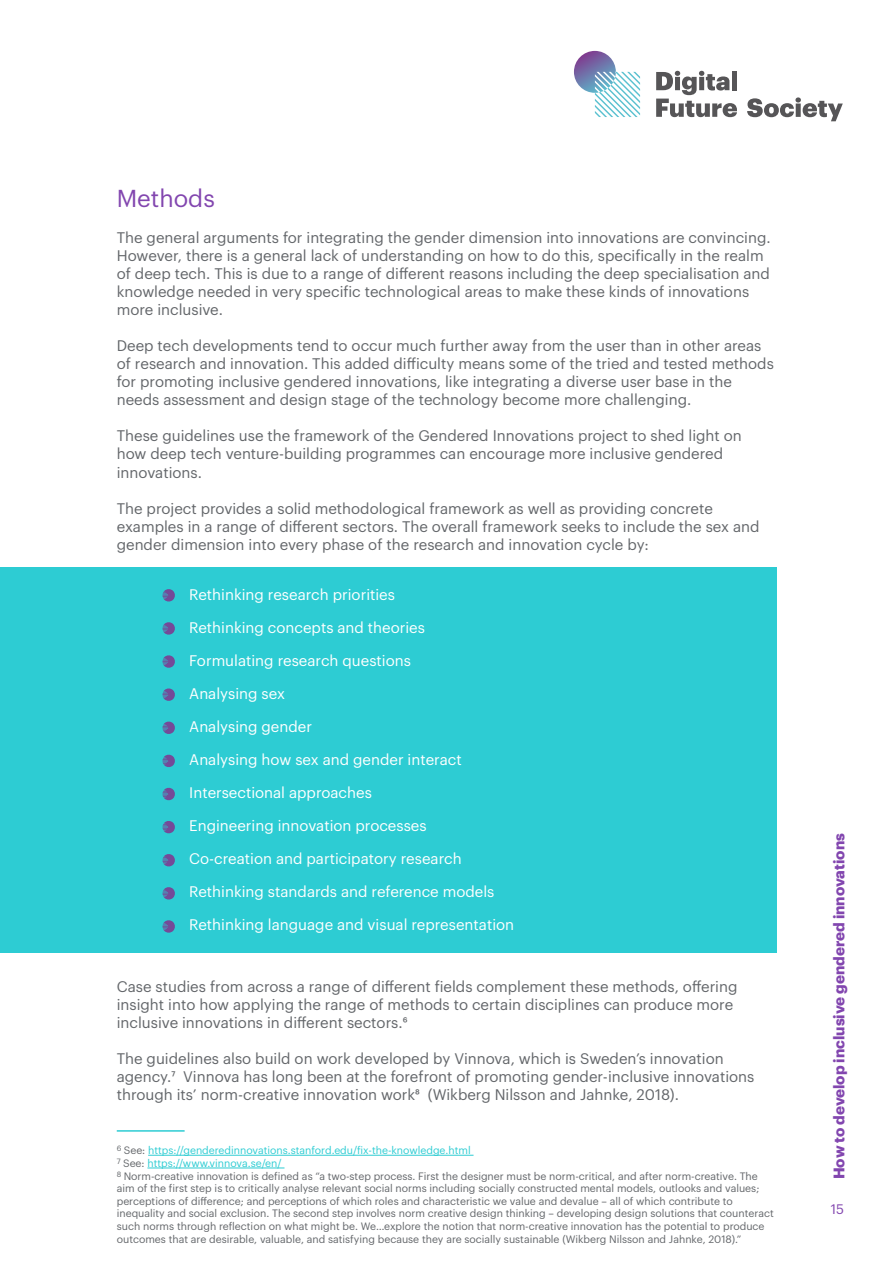
<style>
.page{position:relative;width:893px;height:1263px;background:#fff}
.page>*{position:absolute;margin:0;border:0;box-sizing:border-box;transform-origin:0 0}
.t1{font:24px "Graphik";color:#8246af}
.t2{font:15px/18px "Graphik";color:#63666a}
.t3{font:15px "Graphik";color:#fff}
.t4{font:700 15px "Graphik";color:#8246af}
.t5{font:13.5px "Graphik";color:#8246af}
.t6{font:10.5px/12.6px "Graphik";color:#63666a}
.s1{color:#2dccd3}
</style>
<div class="page">
<svg style="left:656px;top:71px;width:81px;height:46px"></svg>
<svg style="left:747px;top:97px;width:96px;height:24px"></svg>
<svg style="left:574px;top:51px;width:66px;height:66px"></svg>
<div style="left:0;top:567px;width:776px;height:385px;background:#2dccd3"></div>
<hr style="left:148px;top:1155px;width:325px;height:1px;background:#2dccd3">
<hr style="left:147px;top:1168px;width:137px;height:1px;background:#2dccd3">
<hr style="left:117px;top:1130px;width:68px;height:2px;background:#2dccd3">
<svg style="left:162px;top:887px;width:13px;height:13px"></svg>
<svg style="left:162px;top:920px;width:13px;height:13px"></svg>
<svg style="left:162px;top:854px;width:13px;height:12px"></svg>
<svg style="left:162px;top:754px;width:13px;height:13px"></svg>
<svg style="left:162px;top:788px;width:13px;height:12px"></svg>
<svg style="left:162px;top:821px;width:13px;height:12px"></svg>
<svg style="left:162px;top:721px;width:13px;height:13px"></svg>
<svg style="left:162px;top:688px;width:13px;height:13px"></svg>
<svg style="left:162px;top:655px;width:13px;height:13px"></svg>
<svg style="left:162px;top:622px;width:13px;height:13px"></svg>
<svg style="left:162px;top:589px;width:13px;height:13px"></svg>
<h1 class="t1" style="left:117px;top:180px;width:100px">Methods</h1>
<p class="t2" style="left:117px;top:228px;width:655px">The general arguments for integrating the gender dimension into innovations are convincing.<br>However, there is a general lack of understanding on how to do this, specifically in the realm of deep tech. This is due to a range of different reasons including the deep specialisation and knowledge needed in very specific technological areas to make these kinds of innovations more inclusive.</p>
<p class="t2" style="left:117px;top:336px;width:659px">Deep tech developments tend to occur much further away from the user than in other areas of research and innovation. This added difficulty means some of the tried and tested methods for promoting inclusive gendered innovations, like integrating a diverse user base in the needs assessment and design stage of the technology become more challenging.</p>
<p class="t2" style="left:117px;top:426px;width:627px">These guidelines use the framework of the Gendered Innovations project to shed light on how deep tech venture-building programmes can encourage more inclusive gendered innovations.</p>
<p class="t2" style="left:117px;top:498px;width:644px">The project provides a solid methodological framework as well as providing concrete examples in a range of different sectors. The overall framework seeks to include the sex and gender dimension into every phase of the research and innovation cycle by:</p>
<p class="t3" style="left:189px;top:583px;width:207px">Rethinking research priorities</p>
<p class="t3" style="left:189px;top:616px;width:237px">Rethinking concepts and theories</p>
<p class="t3" style="left:189px;top:649px;width:223px">Formulating research questions</p>
<p class="t3" style="left:189px;top:682px;width:97px">Analysing sex</p>
<p class="t3" style="left:189px;top:715px;width:124px">Analysing gender</p>
<p class="t3" style="left:189px;top:748px;width:274px">Analysing how sex and gender interact</p>
<p class="t3" style="left:189px;top:781px;width:184px">Intersectional approaches</p>
<p class="t3" style="left:189px;top:814px;width:239px">Engineering innovation processes</p>
<p class="t3" style="left:189px;top:847px;width:274px">Co-creation and participatory research</p>
<p class="t3" style="left:189px;top:880px;width:307px">Rethinking standards and reference models</p>
<p class="t3" style="left:189px;top:913px;width:326px">Rethinking language and visual representation</p>
<p class="t2" style="left:117px;top:977px;width:622px">Case studies from across a range of different fields complement these methods, offering insight into how applying the range of methods to certain disciplines can produce more inclusive innovations in different sectors.6</p>
<p class="t2" style="left:117px;top:1049px;width:639px">The guidelines also build on work developed by Vinnova, which is Sweden’s innovation agency.7 Vinnova has long been at the forefront of promoting gender-inclusive innovations through its’ norm-creative innovation work8 (Wikberg Nilsson and Jahnke, 2018).</p>
<p class="t6" style="left:117px;top:1143px;width:658px"><sup>6</sup> See: <span class="s1">https://genderedinnovations.stanford.edu/fix-the-knowledge.html<br></span><sup>7</sup> See: <span class="s1">https://www.vinnova.se/en/<br></span><sup>8</sup> Norm-creative innovation is defined as “a two-step process. First the designer must be norm-critical, and after norm-creative. The aim of the first step is to critically analyse relevant social norms including socially constructed mental models, outlooks and values; perceptions of difference; and perceptions of which roles and characteristic we value and devalue – all of which contribute to inequality and social exclusion. The second step involves norm creative design thinking – developing design solutions that counteract such norms through reflection on what might be. We…explore the notion that norm-creative innovation has the potential to produce outcomes that are desirable, valuable, and satisfying because they are socially sustainable (Wikberg Nilsson and Jahnke, 2018).”</p>
<p class="t4" style="left:827px;top:1179px;width:347px;rotate:-90deg">How to develop inclusive gendered innovations</p>
<p class="t5" style="left:831px;top:1199px;width:15px">15</p>
</div>
